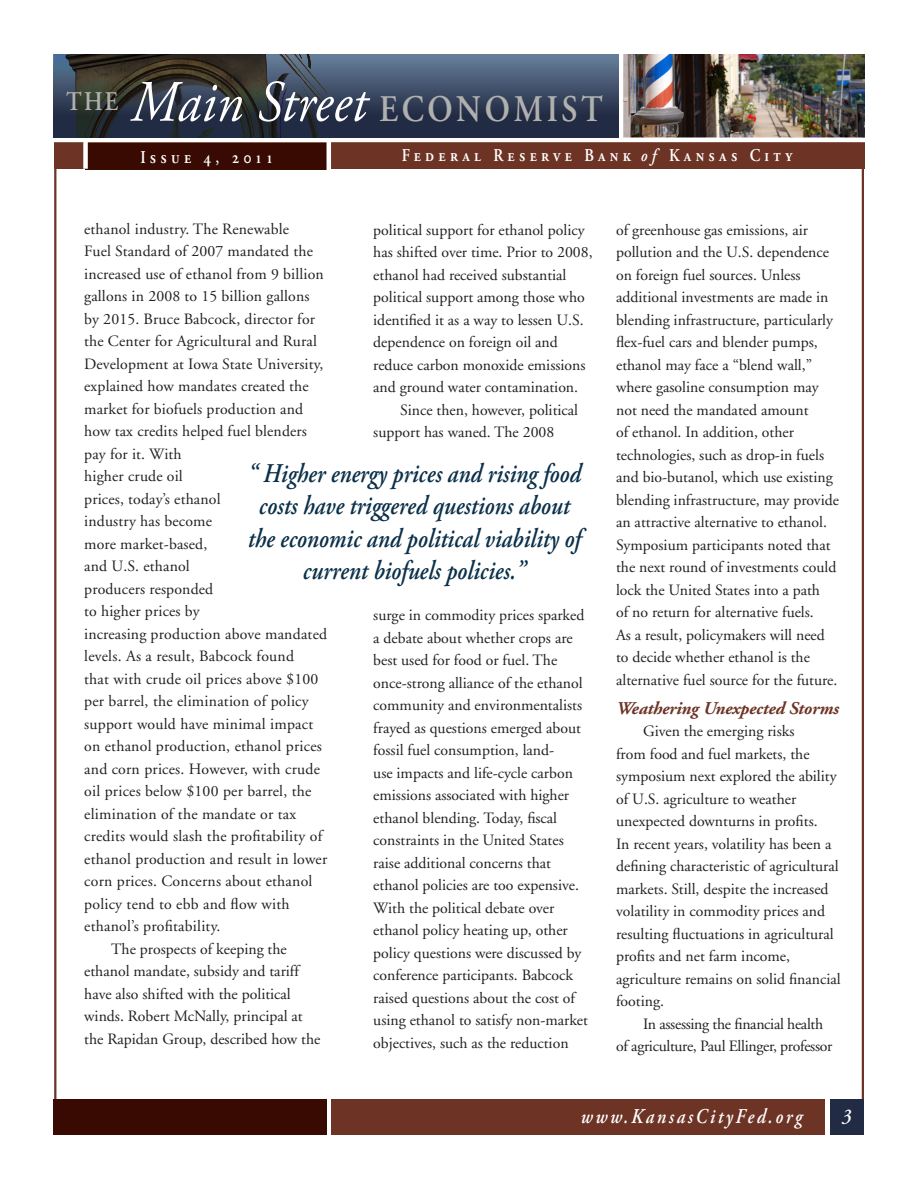
<style>
.page{position:relative;width:918px;height:1188px;background:#fff}
.page>*{position:absolute;margin:0;border:0;box-sizing:border-box;transform-origin:0 0}
.t1{font:italic 58.5px "Adobe Garamond Pro";letter-spacing:.01em;color:#fff;scale:.9 1}
.t2{font:600 37.5px "Adobe Garamond Pro";letter-spacing:.115em;color:#b0b1ae;scale:.85 1}
.t3{font:italic 600 27px/32.4px "Adobe Garamond Pro";color:#0b304a;text-align:center;scale:.85 1}
.t4{font:600 27px "Adobe Garamond Pro";color:#b0b1ae;scale:.85 1}
.t5{font:italic 600 21px "Adobe Garamond Pro";letter-spacing:.15em;color:#fff;scale:.85 1}
.t6{font:600 18px "Adobe Garamond Pro";letter-spacing:.28em;color:#fff;scale:.85 1}
._2nd_subhead{font:italic 700 18px "Adobe Garamond";letter-spacing:-.01em;color:#6d3425}
.Body_Text{font:15.75px/22.5px "Adobe Garamond";color:#231f20}
.Body_Text-2{font:15.75px/22.5px "Adobe Garamond";letter-spacing:-.02em;color:#231f20}
.s1{font-size:19.5px}
.s2{font-style:italic}
</style>
<div class="page">
<hr style="left:862px;top:166px;width:2px;height:947px;background:#6d3425">
<hr style="left:54px;top:167px;width:2px;height:950px;background:#6d3425">
<img style="left:623px;top:54px;width:241px;height:84px">
<div style="left:54px;top:141px;width:810px;height:28px;background:#6d3425"></div>
<div style="left:85px;top:143px;width:244px;height:26px;background:#380a02"></div>
<hr style="left:50px;top:138px;width:816px;height:4px;background:#fff">
<div style="left:83px;top:138px;width:5px;height:31px;background:#fff"></div>
<hr style="left:327px;top:138px;width:4px;height:33px;background:#fff">
<div style="left:332px;top:1099px;width:493px;height:36px;background:#6d3425"></div>
<div style="left:830px;top:1099px;width:34px;height:36px;background:#212b43"></div>
<div style="left:53px;top:1099px;width:274px;height:36px;background:#380a02"></div>
<img style="left:54px;top:54px;width:564px;height:84px">
<p class="t4" style="left:66px;top:86px;width:63px">THE</p>
<p class="t1" style="left:131px;top:67px;width:263px">Main Street</p>
<p class="t2" style="left:380px;top:87px;width:264px">ECONOMIST</p>
<p class="t6" style="left:140px;top:146px;width:157px">Issue 4, 20<span class="s1">11</span></p>
<p class="t6" style="left:402px;top:145px;width:461px">Federal Reserve Bank <span class="s2">of</span> Kansas City</p>
<p class="Body_Text" style="left:84px;top:218px;width:245px">ethanol industry. The Renewable<br>Fuel Standard of 2007 mandated the increased use of ethanol from 9 billion gallons in 2008 to 15 billion gallons by 2015. Bruce Babcock, director for the Center for Agricultural and Rural<br>Development at Iowa State University, explained how mandates created the market for biofuels production and how tax credits helped fuel blenders pay for it. With<br>higher crude oil<br>prices, today’s ethanol<br>industry has become<br>more market-based,<br>and U.S. ethanol<br>producers responded<br>to higher prices by<br>increasing production above mandated levels. As a result, Babcock found<br>that with crude oil prices above $100 per barrel, the elimination of policy support would have minimal impact on ethanol production, ethanol prices and corn prices. However, with crude oil prices below $100 per barrel, the elimination of the mandate or tax credits would slash the profitability of ethanol production and result in lower corn prices. Concerns about ethanol policy tend to ebb and flow with ethanol’s profitability.</p>
<p class="Body_Text" style="left:84px;top:938px;width:238px;text-indent:27px">The prospects of keeping the ethanol mandate, subsidy and tariff have also shifted with the political winds. Robert McNally, principal at the Rapidan Group, described how the</p>
<p class="Body_Text" style="left:373px;top:219px;width:221px">political support for ethanol policy has shifted over time. Prior to 2008, ethanol had received substantial political support among those who identified it as a way to lessen U.S. dependence on foreign oil and reduce carbon monoxide emissions and ground water contamination.</p>
<p class="Body_Text" style="left:373px;top:399px;width:206px;text-indent:27px">Since then, however, political support has waned. The 2008</p>
<p class="t3" style="left:248px;top:458px;width:393px">“ Higher energy prices and rising food costs have triggered questions about the economic and political viability of current biofuels policies.”</p>
<p class="Body_Text" style="left:373px;top:604px;width:216px">surge in commodity prices sparked a debate about whether crops are best used for food or fuel. The once-strong alliance of the ethanol community and environmentalists frayed as questions emerged about fossil fuel consumption, land-<br>use impacts and life-cycle carbon emissions associated with higher ethanol blending. Today, fiscal constraints in the United States raise additional concerns that ethanol policies are too expensive.<br>With the political debate over ethanol policy heating up, other policy questions were discussed by conference participants. Babcock raised questions about the cost of using ethanol to satisfy non-market objectives, such as the reduction</p>
<p class="Body_Text" style="left:616px;top:219px;width:224px">of greenhouse gas emissions, air pollution and the U.S. dependence on foreign fuel sources. Unless additional investments are made in blending infrastructure, particularly flex-fuel cars and blender pumps, ethanol may face a “blend wall,” where gasoline consumption may not need the mandated amount<br>of ethanol. In addition, other technologies, such as drop-in fuels and bio-butanol, which use existing blending infrastructure, may provide an attractive alternative to ethanol.<br>Symposium participants noted that the next round of investments could lock the United States into a path<br>of no return for alternative fuels.<br>As a result, policymakers will need to decide whether ethanol is the alternative fuel source for the future.</p>
<p class="_2nd_subhead" style="left:616px;top:698px;width:224px">Weathering Unexpected Storms</p>
<p class="Body_Text" style="left:616px;top:721px;width:226px;text-indent:27px">Given the emerging risks<br>from food and fuel markets, the symposium next explored the ability of U.S. agriculture to weather unexpected downturns in profits.<br>In recent years, volatility has been a defining characteristic of agricultural markets. Still, despite the increased volatility in commodity prices and resulting fluctuations in agricultural profits and net farm income, agriculture remains on solid financial footing.</p>
<p class="Body_Text-2" style="left:616px;top:1013px;width:218px;text-indent:27px">In assessing the financial health of agriculture, Paul Ellinger, professor</p>
<p class="t5" style="left:581px;top:1104px;width:262px">www.KansasCityFed.org</p>
<p class="t5" style="left:842px;top:1104px;width:12px">3</p>
</div>
